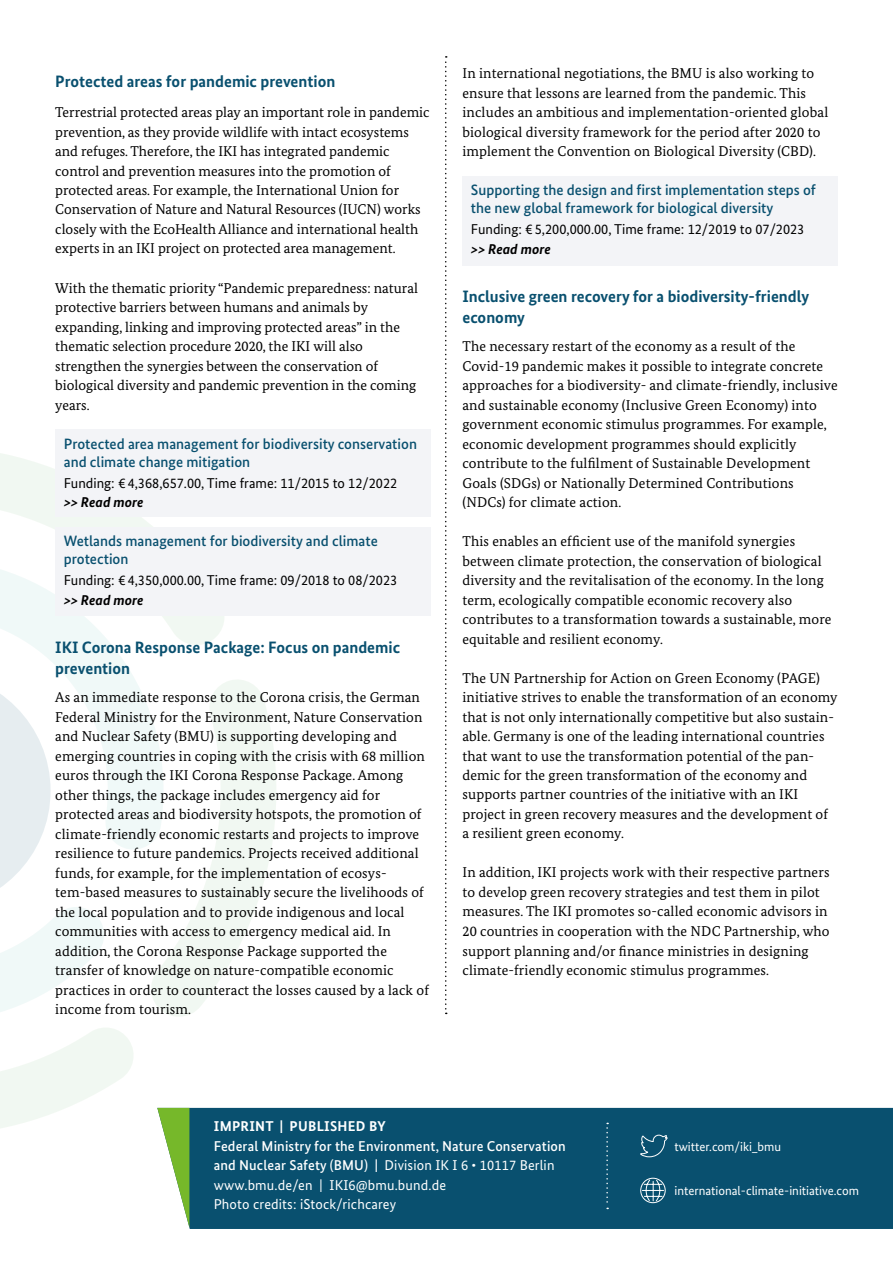
<style>
.page{position:relative;width:893px;height:1263px;background:#fff}
.page>*{position:absolute;margin:0;border:0;box-sizing:border-box;transform-origin:0 0}
.t1{font:700 16.5px/21px "Bundes Sans";color:#09506f}
.t2{font:500 15px/18px "Bundes Sans";color:#09506f}
.t3{font:14.25px/19.5px "Bundes Serif";letter-spacing:.01em;color:#000}
.t4{font:14.25px "Bundes Sans";color:#000}
.t5{font:500 14.25px/19.5px "Bundes Sans";letter-spacing:.01em;color:#fff}
.t6{font:14.25px "Bundes Sans";letter-spacing:.01em;color:#fff}
.t7{font:italic 700 14.25px "Bundes Sans";color:#000}
.t8{font:700 14.25px "Bundes Sans";letter-spacing:.02em;color:#fff}
.t9{font:12.75px "Bundes Sans";color:#fff}
.s1{font-weight:400}
</style>
<div class="page">
<svg style="left:0;top:645px;width:148px;height:367px"></svg>
<svg style="left:148px;top:680px;width:128px;height:336px"></svg>
<svg style="left:0;top:453px;width:228px;height:192px;fill:#f1f9f8"></svg>
<svg style="left:0;top:1028px;width:133px;height:100px"></svg>
<div style="left:55px;top:429px;width:376px;height:88px;background:#f3f4f7"></div>
<div style="left:462px;top:176px;width:376px;height:90px;background:#f3f4f7"></div>
<div style="left:55px;top:526px;width:376px;height:89px;background:#f3f4f7"></div>
<svg style="left:445px;top:56px;width:2px;height:958px"></svg>
<div style="left:189px;top:1108px;width:704px;height:121px;background:#09506f"></div>
<svg style="left:157px;top:1108px;width:32px;height:118px"></svg>
<svg style="left:640px;top:1132px;width:28px;height:25px"></svg>
<svg style="left:640px;top:1177px;width:26px;height:26px"></svg>
<svg style="left:606px;top:1123px;width:2px;height:86px"></svg>
<h1 class="t1" style="left:55px;top:71px;width:282px">Protected areas for pandemic prevention</h1>
<p class="t3" style="left:55px;top:102px;width:376px">Terrestrial protected areas play an important role in pandemic prevention, as they provide wildlife with intact ecosystems and refuges. Therefore, the IKI has integrated pandemic control and prevention measures into the promotion of protected areas. For example, the International Union for Conservation of Nature and Natural Resources (IUCN) works closely with the EcoHealth Alliance and international health experts in an IKI project on protected area management.</p>
<p class="t3" style="left:55px;top:278px;width:364px">With the thematic priority “Pandemic preparedness: natural protective barriers between humans and animals by expanding, linking and improving protected areas” in the thematic selection procedure 2020, the IKI will also strengthen the synergies between the conservation of biological diversity and pandemic prevention in the coming years.</p>
<h2 class="t2" style="left:64px;top:434px;width:355px">Protected area management for biodiversity conservation and climate change mitigation</h2>
<p class="t4" style="left:64px;top:474px;width:335px">Funding: €4,368,657.00, Time frame: 11/2015 to 12/2022</p>
<p class="t7" style="left:64px;top:493px;width:81px">&gt;&gt; Read more</p>
<h2 class="t2" style="left:64px;top:532px;width:316px">Wetlands management for biodiversity and climate protection</h2>
<p class="t4" style="left:64px;top:571px;width:335px">Funding: €4,350,000.00, Time frame: 09/2018 to 08/2023</p>
<p class="t7" style="left:64px;top:591px;width:81px">&gt;&gt; Read more</p>
<h1 class="t1" style="left:55px;top:636px;width:346px">IKI Corona Response Package: Focus on pandemic prevention</h1>
<p class="t3" style="left:55px;top:687px;width:375px">As an immediate response to the Corona crisis, the German Federal Ministry for the Environment, Nature Conservation and Nuclear Safety (BMU) is supporting developing and emerging countries in coping with the crisis with 68 million euros through the IKI Corona Response Package. Among other things, the package includes emergency aid for protected areas and biodiversity hotspots, the promotion of climate-friendly economic restarts and projects to improve resilience to future pandemics. Projects received additional funds, for example, for the implementation of ecosys&shy;tem-based measures to sustainably secure the livelihoods of the local population and to provide indigenous and local communities with access to emergency medical aid. In addition, the Corona Response Package supported the transfer of knowledge on nature-compatible economic practices in order to counteract the losses caused by a lack of income from tourism.</p>
<p class="t3" style="left:462px;top:63px;width:367px">In international negotiations, the BMU is also working to ensure that lessons are learned from the pandemic. This includes an ambitious and implementation-oriented global biological diversity framework for the period after 2020 to implement the Convention on Biological Diversity (CBD).</p>
<h2 class="t2" style="left:471px;top:181px;width:347px">Supporting the design and first implementation steps of the new global framework for biological diversity</h2>
<p class="t4" style="left:471px;top:220px;width:335px">Funding: €5,200,000.00, Time frame: 12/2019 to 07/2023</p>
<p class="t7" style="left:471px;top:240px;width:81px">&gt;&gt; Read more</p>
<h1 class="t1" style="left:462px;top:285px;width:348px">Inclusive green recovery for a biodiversity-friendly economy</h1>
<p class="t3" style="left:462px;top:336px;width:377px">The necessary restart of the economy as a result of the Covid-19 pandemic makes it possible to integrate concrete approaches for a biodiversity- and climate-friendly, inclusive and sustainable economy (Inclusive Green Economy) into government economic stimulus programmes. For example, economic development programmes should explicitly contribute to the fulfilment of Sustainable Development Goals (SDGs) or Nationally Determined Contributions (NDCs) for climate action.</p>
<p class="t3" style="left:462px;top:531px;width:370px">This enables an efficient use of the manifold synergies between climate protection, the conservation of biological diversity and the revitalisation of the economy. In the long term, ecologically compatible economic recovery also contributes to a transformation towards a sustainable, more equitable and resilient economy.</p>
<p class="t3" style="left:462px;top:668px;width:377px">The UN Partnership for Action on Green Economy (PAGE) initiative strives to enable the transformation of an economy that is not only internationally competitive but also sustain&shy;able. Germany is one of the leading international countries that want to use the transformation potential of the pan&shy;demic for the green transformation of the economy and supports partner countries of the initiative with an IKI project in green recovery measures and the development of a resilient green economy.</p>
<p class="t3" style="left:462px;top:863px;width:369px">In addition, IKI projects work with their respective partners to develop green recovery strategies and test them in pilot measures. The IKI promotes so-called economic advisors in 20 countries in cooperation with the NDC Partnership, who support planning and/or finance ministries in designing climate-friendly economic stimulus programmes.</p>
<h1 class="t8" style="left:214px;top:1117px;width:173px">IMPRINT | PUBLISHED BY</h1>
<p class="t5" style="left:214px;top:1136px;width:354px">Federal Ministry for the Environment, Nature Conservation and Nuclear Safety (BMU) | <span class="s1">Division IK I 6 • 10117 Berlin</span></p>
<p class="t6" style="left:214px;top:1176px;width:234px">www.bmu.de/en | IKI6@bmu.bund.de</p>
<p class="t6" style="left:214px;top:1195px;width:184px">Photo credits: iStock/richcarey</p>
<p class="t9" style="left:674px;top:1138px;width:108px">twitter.com/iki_bmu</p>
<p class="t9" style="left:674px;top:1183px;width:186px">international-climate-initiative.com</p>
</div>
